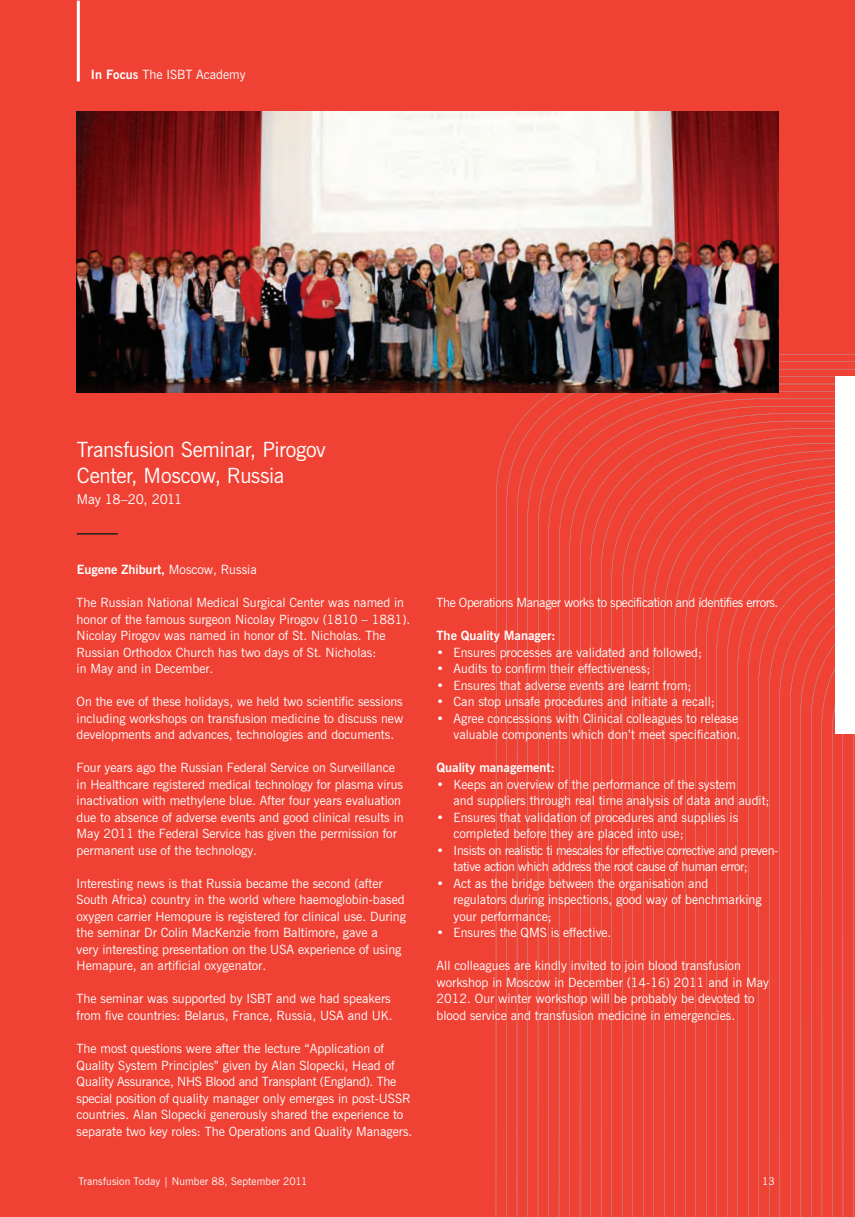
<style>
.page{position:relative;width:855px;height:1217px;background:#fff}
.page>*{position:absolute;margin:0;border:0;box-sizing:border-box;transform-origin:0 0}
.t1{font:21px/25.5px "News Gothic BT";letter-spacing:-.015em;color:#fff}
.t2{font:13.5px "News Gothic BT";letter-spacing:-.015em;color:#fff}
.t3{font:12.75px/16.5px "News Gothic BT";color:#fff}
.t4{font:12.75px/16.5px "News Gothic BT";letter-spacing:-.03em;color:#fff}
.t5{font:700 12.75px "News Gothic BT";color:#fff}
.t6{font:10.5px "News Gothic BT";letter-spacing:.01em;color:#fff}
.s1{font-weight:700}
.s2{font-weight:400}
</style>
<div class="page">
<div style="left:0;top:0;width:855px;height:1216px;background:#ef4235"></div>
<div style="left:496px;top:354px;width:359px;height:862px;background:#ef4235"></div>
<svg style="left:506px;top:361px;width:349px;height:855px;background:#eb463a"></svg>
<div style="left:517px;top:369px;width:338px;height:847px;background:#ef4235"></div>
<svg style="left:527px;top:376px;width:309px;height:840px;background:#eb463a"></svg>
<svg style="left:538px;top:384px;width:298px;height:832px;background:#e9483d"></svg>
<svg style="left:548px;top:391px;width:288px;height:825px;background:#e74539"></svg>
<svg style="left:559px;top:398px;width:277px;height:818px;background:#ea493d"></svg>
<svg style="left:569px;top:406px;width:267px;height:810px;background:#eb463a"></svg>
<svg style="left:580px;top:413px;width:256px;height:803px;background:#ea493d"></svg>
<svg style="left:590px;top:421px;width:246px;height:795px;background:#ec4639"></svg>
<div style="left:601px;top:428px;width:235px;height:788px;background:#ef4235"></div>
<svg style="left:611px;top:435px;width:225px;height:781px;background:#ec4639"></svg>
<svg style="left:622px;top:443px;width:214px;height:773px;background:#e9493d"></svg>
<svg style="left:632px;top:450px;width:204px;height:766px;background:#ec4639"></svg>
<div style="left:643px;top:458px;width:193px;height:758px;background:#ef4235"></div>
<svg style="left:653px;top:465px;width:183px;height:751px;background:#ec4639"></svg>
<svg style="left:664px;top:473px;width:172px;height:743px;background:#e9493d"></svg>
<svg style="left:674px;top:481px;width:162px;height:735px;background:#ec4639"></svg>
<div style="left:685px;top:489px;width:151px;height:727px;background:#ef4235"></div>
<svg style="left:695px;top:498px;width:141px;height:718px;background:#ec4639"></svg>
<svg style="left:706px;top:507px;width:130px;height:709px;background:#e9493d"></svg>
<svg style="left:716px;top:516px;width:120px;height:700px;background:#ec4539"></svg>
<svg style="left:727px;top:525px;width:109px;height:691px;background:#ec463a"></svg>
<svg style="left:737px;top:535px;width:99px;height:681px;background:#ec4639"></svg>
<svg style="left:748px;top:546px;width:88px;height:670px;background:#ec463a"></svg>
<svg style="left:758px;top:557px;width:78px;height:659px;background:#ec4639"></svg>
<svg style="left:769px;top:568px;width:67px;height:648px;background:#ec463a"></svg>
<svg style="left:779px;top:581px;width:57px;height:635px;background:#ec4639"></svg>
<svg style="left:790px;top:594px;width:65px;height:622px;background:#eb473b"></svg>
<div style="left:836px;top:376px;width:19px;height:357px;background:#fff"></div>
<img style="left:77px;top:112px;width:701px;height:280px">
<hr style="left:77px;top:533px;width:41px;height:1px;background:#231f20">
<hr style="left:77px;top:1px;width:3px;height:80px;background:#fff">
<p class="t3" style="left:91px;top:66px;width:156px"><span class="s1">In Focus</span> The ISBT Academy</p>
<h1 class="t1" style="left:77px;top:437px;width:251px">Transfusion Seminar, Pirogov<br>Center, Moscow, Russia</h1>
<p class="t2" style="left:77px;top:490px;width:107px">May 18–20, 2011</p>
<p class="t5" style="left:77px;top:561px;width:181px">Eugene Zhiburt, <span class="s2">Moscow, Russia</span></p>
<p class="t3" style="left:77px;top:594px;width:335px">The Russian National Medical Surgical Center was named in honor of the famous surgeon Nicolay Pirogov (1810 – 1881).<br>Nicolay Pirogov was named in honor of St. Nicholas. The Russian Orthodox Church has two days of St. Nicholas:<br>in May and in December.</p>
<p class="t3" style="left:77px;top:693px;width:328px;text-align:justify">On the eve of these holidays, we held two scientific sessions including workshops on transfusion medicine to discuss new developments and advances, technologies and documents.</p>
<p class="t3" style="left:77px;top:759px;width:329px">Four years ago the Russian Federal Service on Surveillance in Healthcare registered medical technology for plasma virus inactivation with methylene blue. After four years evaluation due to absence of adverse events and good clinical results in May 2011 the Federal Service has given the permission for permanent use of the technology.</p>
<p class="t3" style="left:77px;top:874px;width:331px">Interesting news is that Russia became the second (after South Africa) country in the world where haemoglobin-based oxygen carrier Hemopure is registered for clinical use. During the seminar Dr Colin MacKenzie from Baltimore, gave a<br>very interesting presentation on the USA experience of using Hemapure, an artificial oxygenator.</p>
<p class="t3" style="left:77px;top:990px;width:317px">The seminar was supported by ISBT and we had speakers from five countries: Belarus, France, Russia, USA and UK.</p>
<p class="t3" style="left:77px;top:1039px;width:337px">The most questions were after the lecture “Application of Quality System Principles” given by Alan Slopecki, Head of Quality Assurance, NHS Blood and Transplant (England). The special position of quality manager only emerges in post-USSR countries. Alan Slopecki generously shared the experience to separate two key roles: The Operations and Quality Managers.</p>
<p class="t6" style="left:78px;top:1174px;width:230px">Transfusion Today | Number 88, September 2011</p>
<p class="t4" style="left:436px;top:594px;width:343px">The Operations Manager works to specification and identifies errors.</p>
<p class="t5" style="left:436px;top:627px;width:121px">The Quality Manager:</p>
<p class="t3" style="left:436px;top:643px;width:267px">• Ensures processes are validated and followed;</p>
<p class="t3" style="left:436px;top:660px;width:215px">• Audits to confirm their effectiveness;</p>
<p class="t3" style="left:436px;top:676px;width:256px">• Ensures that adverse events are learnt from;</p>
<p class="t3" style="left:436px;top:693px;width:280px">• Can stop unsafe procedures and initiate a recall;</p>
<p class="t3" style="left:436px;top:709px;width:305px;text-align:right">• Agree concessions with Clinical colleagues to release valuable components which don’t meet specification.</p>
<p class="t5" style="left:436px;top:759px;width:120px">Quality management:</p>
<p class="t3" style="left:453px;top:775px;width:317px;text-indent:-17px">• Keeps an overview of the performance of the system<br>and suppliers through real time analysis of data and audit;</p>
<p class="t3" style="left:453px;top:808px;width:286px;text-indent:-17px">• Ensures that validation of procedures and supplies is completed before they are placed into use;</p>
<p class="t4" style="left:453px;top:841px;width:326px;text-indent:-17px">• Insists on realistic ti mescales for effective corrective and preven&shy;tative action which address the root cause of human error;</p>
<p class="t3" style="left:453px;top:874px;width:310px;text-indent:-17px">• Act as the bridge between the organisation and regulators during inspections, good way of benchmarking your performance;</p>
<p class="t3" style="left:436px;top:924px;width:176px">• Ensures the QMS is effective.</p>
<p class="t3" style="left:436px;top:957px;width:334px">All colleagues are kindly invited to join blood transfusion workshop in Moscow in December (14-16) 2011 and in May 2012. Our winter workshop will be probably be devoted to blood service and transfusion medicine in emergencies.</p>
<p class="t6" style="left:762px;top:1174px;width:14px">13</p>
</div>
